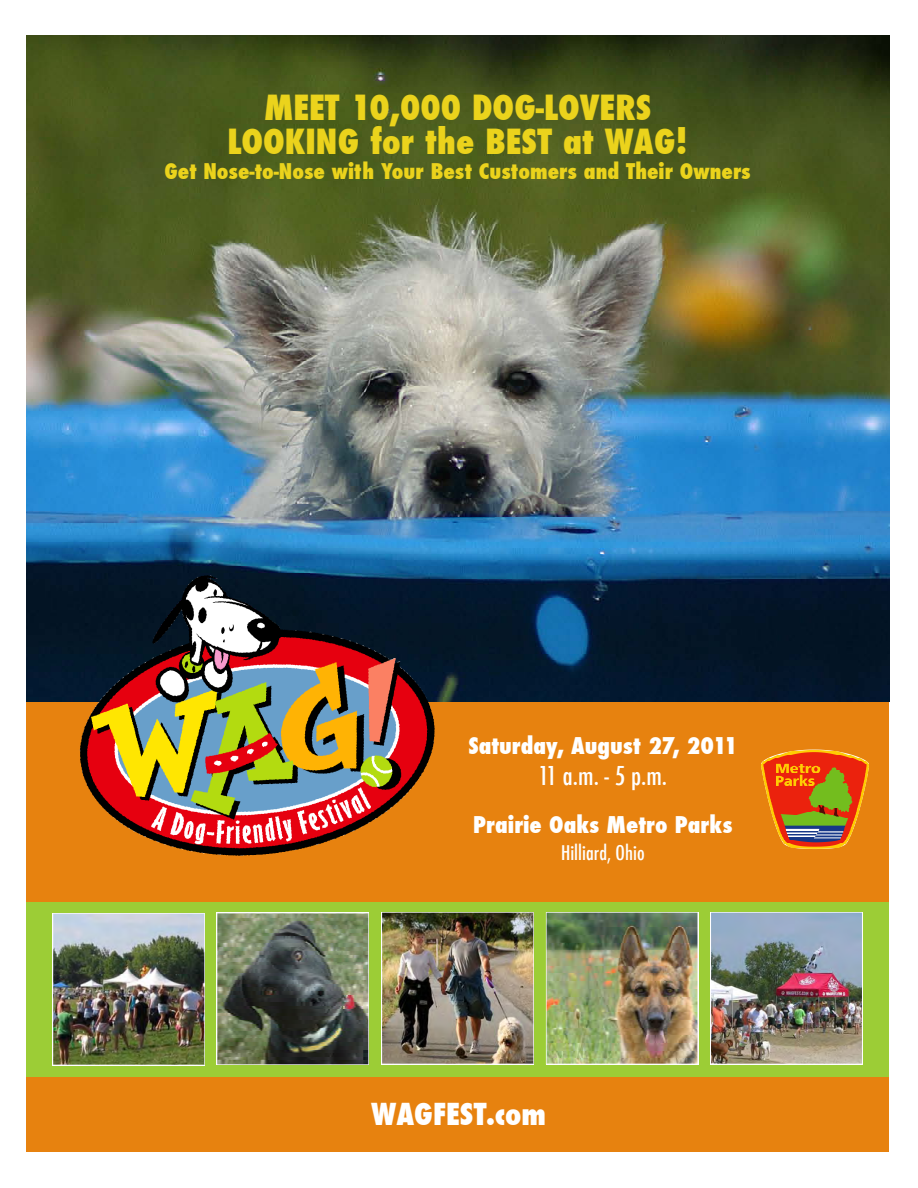
<style>
.page{position:relative;width:918px;height:1188px;background:#fff}
.page>*{position:absolute;margin:0;border:0;box-sizing:border-box;transform-origin:0 0}
.t1{font:800 condensed 33.9px/33.9px "Futura";color:#ebd31c;text-align:center}
.t2{font:800 condensed 29.55px "Futura";color:#fff}
.t3{font:500 condensed 25.35px "Futura";color:#fff}
.t4{font:800 condensed 22.5px "Futura";color:#fff}
.t5{font:800 condensed 21.15px "Futura";color:#ebd31c}
.t6{font:500 condensed 19.8px "Futura";color:#fff}
</style>
<div class="page">
<div style="left:26px;top:701px;width:863px;height:201px;background:#e7820f"></div>
<div style="left:26px;top:902px;width:863px;height:183px;background:#9ccd36"></div>
<img style="left:26px;top:35px;width:863px;height:667px">
<img style="left:57px;top:563px;width:391px;height:293px">
<img style="left:761px;top:749px;width:107px;height:100px">
<div style="left:26px;top:1077px;width:863px;height:74px;background:#e7820f"></div>
<img style="left:53px;top:913px;width:152px;height:152px">
<img style="left:381px;top:912px;width:153px;height:152px">
<img style="left:546px;top:912px;width:152px;height:152px">
<img style="left:710px;top:912px;width:153px;height:152px">
<img style="left:217px;top:913px;width:152px;height:152px">
<p class="t1" style="left:227px;top:91px;width:462px">MEET 10,000 DOG-LOVERS<br>LOOKING for the BEST at WAG!</p>
<p class="t5" style="left:165px;top:158px;width:588px">Get Nose-to-Nose with Your Best Customers and Their Owners</p>
<p class="t4" style="left:468px;top:731px;width:271px">Saturday, August 27, 2011</p>
<p class="t3" style="left:538px;top:761px;width:130px">11 a.m. - 5 p.m.</p>
<p class="t4" style="left:473px;top:810px;width:261px">Prairie Oaks Metro Parks</p>
<p class="t6" style="left:561px;top:840px;width:85px">Hilliard, Ohio</p>
<p class="t2" style="left:371px;top:1095px;width:176px">WAGFEST.com</p>
</div>
